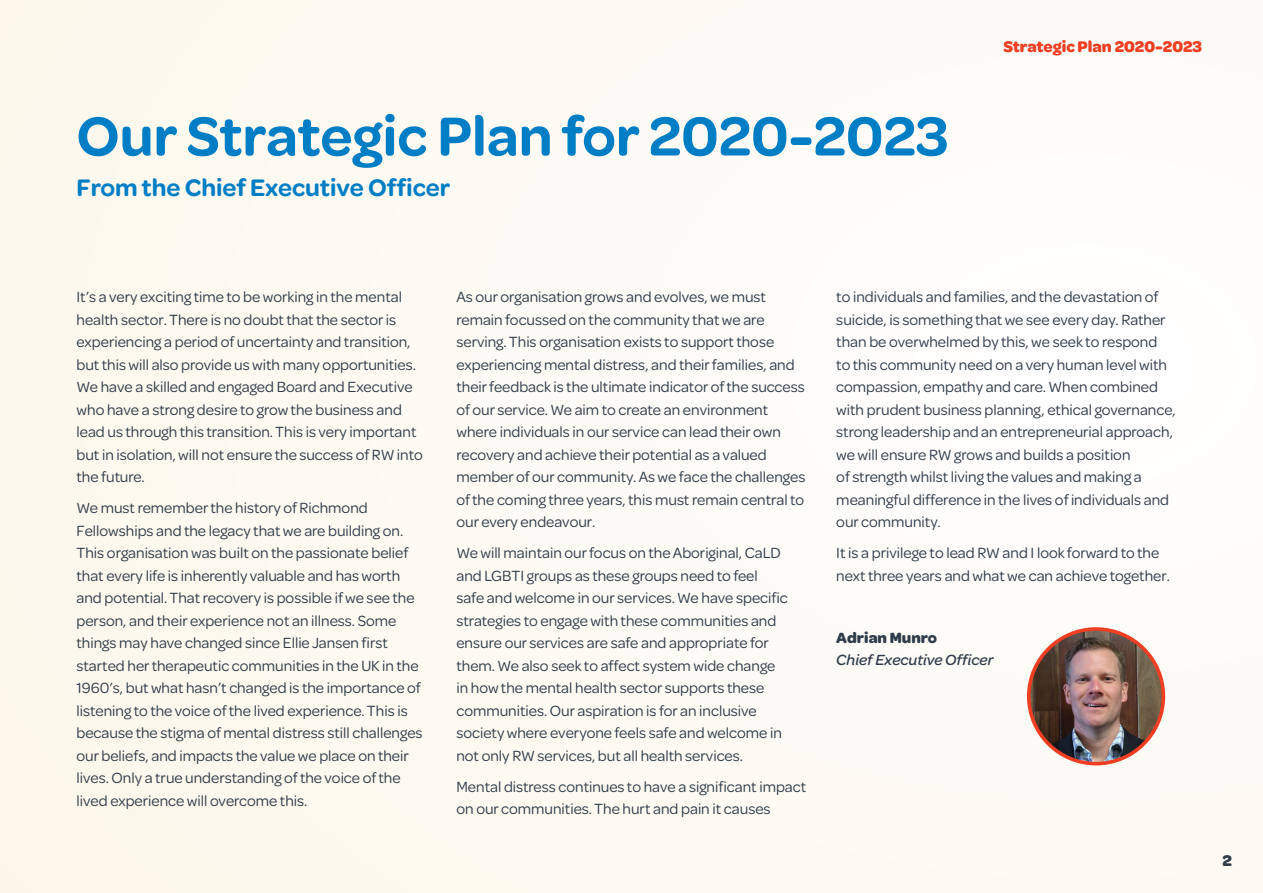
<style>
.page{position:relative;width:1263px;height:893px;background:#fdfbf4}
.page>*{position:absolute;margin:0;border:0;box-sizing:border-box;transform-origin:0 0}
.Heading_1{font:600 58.5px "Omnes";color:#007ec5}
.Heading_1-2{font:600 25.5px "Omnes";color:#007ec5}
.Paragraph_Style_1{font:700 16.5px "Omnes";color:#ef3e22}
.Paragraph_Style_1-2{font:700 16.5px "Omnes";color:#2f3b49}
.Body_text{font:15.75px/22.5px "Omnes";color:#2f3b49}
.Body_text-2{font:italic 500 15.75px/22.5px "Omnes";color:#2f3b49}
.s1{font-weight:700;font-style:normal}
</style>
<div class="page">
<img style="left:1029px;top:629px;width:134px;height:135px;border-radius:67px">
<div style="left:1027px;top:627px;width:138px;height:138px;border:4px solid #ef3e22;border-radius:50%"></div>
<p class="Heading_1" style="left:77px;top:95px;width:874px">Our Strategic Plan for 2020-2023</p>
<p class="Heading_1-2" style="left:77px;top:170px;width:375px">From the Chief Executive Officer</p>
<p class="Paragraph_Style_1" style="left:1003px;top:35px;width:200px">Strategic Plan 2020-2023</p>
<p class="Body_text" style="left:77px;top:285px;width:348px">It’s a very exciting time to be working in the mental health sector. There is no doubt that the sector is experiencing a period of uncertainty and transition, but this will also provide us with many opportunities.<br>We have a skilled and engaged Board and Executive who have a strong desire to grow the business and lead us through this transition. This is very important but in isolation, will not ensure the success of RW into the future.</p>
<p class="Body_text" style="left:77px;top:496px;width:348px">We must remember the history of Richmond Fellowships and the legacy that we are building on.<br>This organisation was built on the passionate belief that every life is inherently valuable and has worth and potential. That recovery is possible if we see the person, and their experience not an illness. Some things may have changed since Ellie Jansen first started her therapeutic communities in the UK in the 1960’s, but what hasn’t changed is the importance of listening to the voice of the lived experience. This is because the stigma of mental distress still challenges our beliefs, and impacts the value we place on their lives. Only a true understanding of the voice of the lived experience will overcome this.</p>
<p class="Body_text" style="left:456px;top:285px;width:350px">As our organisation grows and evolves, we must remain focussed on the community that we are serving. This organisation exists to support those experiencing mental distress, and their families, and their feedback is the ultimate indicator of the success of our service. We aim to create an environment where individuals in our service can lead their own recovery and achieve their potential as a valued member of our community. As we face the challenges of the coming three years, this must remain central to our every endeavour.</p>
<p class="Body_text" style="left:456px;top:541px;width:333px">We will maintain our focus on the Aboriginal, CaLD and LGBTI groups as these groups need to feel safe and welcome in our services. We have specific strategies to engage with these communities and ensure our services are safe and appropriate for them. We also seek to affect system wide change in how the mental health sector supports these communities. Our aspiration is for an inclusive society where everyone feels safe and welcome in not only RW services, but all health services.</p>
<p class="Body_text" style="left:456px;top:774px;width:351px">Mental distress continues to have a significant impact on our communities. The hurt and pain it causes</p>
<p class="Body_text" style="left:836px;top:285px;width:341px">to individuals and families, and the devastation of suicide, is something that we see every day. Rather than be overwhelmed by this, we seek to respond<br>to this community need on a very human level with compassion, empathy and care. When combined with prudent business planning, ethical governance, strong leadership and an entrepreneurial approach, we will ensure RW grows and builds a position<br>of strength whilst living the values and making a meaningful difference in the lives of individuals and our community.</p>
<p class="Body_text" style="left:836px;top:541px;width:335px">It is a privilege to lead RW and I look forward to the next three years and what we can achieve together.</p>
<p class="Body_text-2" style="left:836px;top:625px;width:159px"><span class="s1">Adrian Munro<br></span>Chief Executive Officer</p>
<p class="Paragraph_Style_1-2" style="left:1222px;top:849px;width:11px">2</p>
</div>
